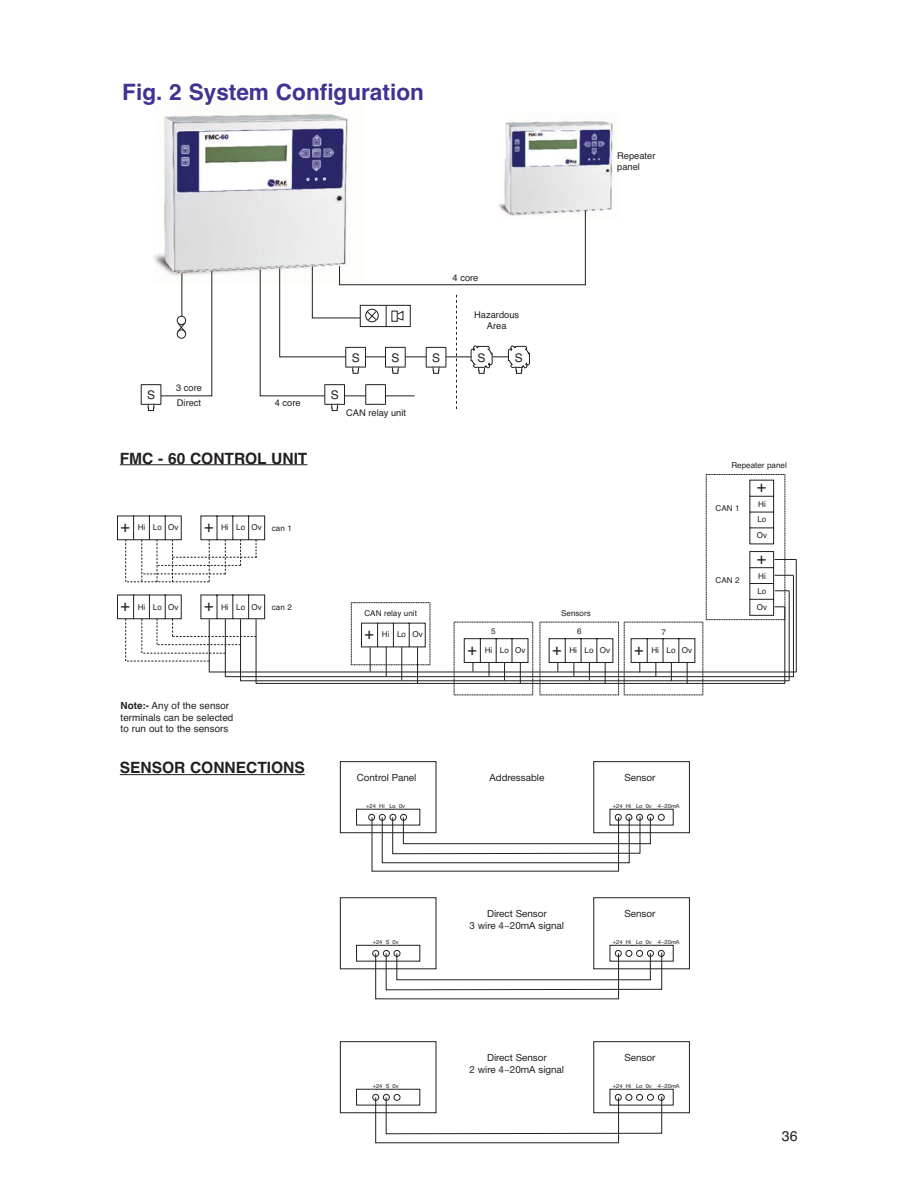
<style>
.page{position:relative;width:918px;height:1188px;background:#fff}
.page>*{position:absolute;margin:0;border:0;box-sizing:border-box;transform-origin:0 0}
.t1{font:700 22.5px "Helvetica";color:#413393}
.t2{font:16.2px "Helvetica";color:#231f20}
.t3{font:700 15.45px "Helvetica";color:#231f20}
.t4{font:14.1px "Helvetica";color:#231f20}
.t5{font:12px "Helvetica";color:#231f20}
.t6{font:9.9px "Helvetica Neue";color:#231f20}
.t7{font:9.9px/11.9px "Helvetica";color:#231f20}
.t8{font:9.3px/11.1px "Helvetica";color:#231f20}
.t9{font:8.1px/15.5px "Helvetica";color:#231f20}
.t10{font:5.7px "Helvetica Neue";color:#231f20}
.s1{font-weight:700}
.s2{font-size:16.2px}
</style>
<div class="page">
<img style="left:499px;top:121px;width:114px;height:100px">
<img style="left:153px;top:114px;width:197px;height:170px">
<svg style="left:141px;top:271px;width:71px;height:140px"></svg>
<svg style="left:260px;top:266px;width:326px;height:145px"></svg>
<hr style="left:585px;top:211px;width:1px;height:74px;background:#231f20">
<hr style="left:209px;top:619px;width:1px;height:53px;background:#231f20">
<hr style="left:225px;top:619px;width:1px;height:58px;background:#231f20">
<hr style="left:240px;top:619px;width:1px;height:62px;background:#231f20">
<hr style="left:256px;top:619px;width:1px;height:64px;background:#231f20">
<svg style="left:117px;top:515px;width:148px;height:67px"></svg>
<svg style="left:117px;top:594px;width:148px;height:68px"></svg>
<hr style="left:209px;top:672px;width:587px;height:1px;background:#231f20">
<hr style="left:225px;top:676px;width:569px;height:1px;background:#231f20">
<hr style="left:241px;top:680px;width:549px;height:1px;background:#231f20">
<hr style="left:256px;top:683px;width:529px;height:1px;background:#231f20">
<svg style="left:454px;top:622px;width:79px;height:74px"></svg>
<hr style="left:120px;top:464px;width:187px;height:1px;background:#231f20">
<hr style="left:120px;top:774px;width:185px;height:1px;background:#231f20">
<svg style="left:351px;top:602px;width:80px;height:74px"></svg>
<hr style="left:401px;top:647px;width:1px;height:33px;background:#231f20">
<hr style="left:417px;top:647px;width:1px;height:36px;background:#231f20">
<svg style="left:340px;top:761px;width:350px;height:73px"></svg>
<svg style="left:340px;top:816px;width:311px;height:136px"></svg>
<div style="left:372px;top:950px;width:7px;height:7px;border:1px solid #231f20;border-radius:50%"></div>
<div style="left:383px;top:950px;width:7px;height:7px;border:1px solid #231f20;border-radius:50%"></div>
<svg style="left:385px;top:897px;width:305px;height:93px"></svg>
<svg style="left:340px;top:952px;width:311px;height:162px"></svg>
<div style="left:372px;top:1094px;width:7px;height:7px;border:1px solid #231f20;border-radius:50%"></div>
<div style="left:383px;top:1094px;width:7px;height:7px;border:1px solid #231f20;border-radius:50%"></div>
<svg style="left:385px;top:1041px;width:305px;height:94px"></svg>
<svg style="left:540px;top:474px;width:256px;height:222px"></svg>
<hr style="left:796px;top:559px;width:1px;height:113px;background:#231f20">
<h1 class="t1" style="left:122px;top:84px;width:303px">Fig. 2 System Configuration</h1>
<p class="t8" style="left:617px;top:151px;width:40px">Repeater panel</p>
<p class="t8" style="left:453px;top:273px;width:27px">4 core</p>
<p class="t8" style="left:474px;top:310px;width:46px;text-align:center">Hazardous<br>Area</p>
<h3 class="t5" style="left:352px;top:353px;width:9px">S</h3>
<h3 class="t5" style="left:432px;top:353px;width:9px">S</h3>
<h3 class="t5" style="left:478px;top:353px;width:9px">S</h3>
<h3 class="t5" style="left:391px;top:353px;width:9px">S</h3>
<p class="t8" style="left:176px;top:382px;width:27px;line-height:14.5px">3 core<br>Direct</p>
<h3 class="t5" style="left:147px;top:390px;width:9px">S</h3>
<h3 class="t5" style="left:331px;top:390px;width:9px">S</h3>
<p class="t8" style="left:275px;top:398px;width:27px">4 core</p>
<p class="t8" style="left:346px;top:408px;width:61px">CAN relay unit</p>
<h3 class="t5" style="left:515px;top:353px;width:9px">S</h3>
<h3 class="t3" style="left:120px;top:452px;width:189px">FMC - 60 CONTROL UNIT</h3>
<h2 class="t2" style="left:121px;top:520px;width:11px">+</h2>
<h2 class="t2" style="left:204px;top:520px;width:11px">+</h2>
<p class="t9" style="left:138px;top:521px;width:42px">Hi Lo Ov</p>
<p class="t9" style="left:221px;top:521px;width:42px">Hi Lo Ov</p>
<p class="t9" style="left:272px;top:521px;width:21px">can 1</p>
<h2 class="t2" style="left:121px;top:599px;width:11px">+</h2>
<p class="t9" style="left:138px;top:600px;width:42px">Hi Lo Ov</p>
<h2 class="t2" style="left:204px;top:599px;width:11px">+</h2>
<p class="t9" style="left:221px;top:600px;width:42px">Hi Lo Ov</p>
<p class="t9" style="left:272px;top:600px;width:21px">can 2</p>
<p class="t7" style="left:121px;top:700px;width:114px"><span class="s1">Note:-</span> Any of the sensor terminals can be selected to run out to the sensors</p>
<h3 class="t3" style="left:120px;top:762px;width:186px">SENSOR CONNECTIONS</h3>
<p class="t9" style="left:365px;top:606px;width:54px">CAN relay unit</p>
<p class="t9" style="left:365px;top:628px;width:60px"><span class="s2">+</span> Hi Lo Ov</p>
<p class="t9" style="left:491px;top:625px;width:6px">5</p>
<p class="t9" style="left:561px;top:606px;width:31px">Sensors</p>
<p class="t9" style="left:577px;top:625px;width:6px">6</p>
<p class="t9" style="left:661px;top:625px;width:6px">7</p>
<h2 class="t2" style="left:467px;top:643px;width:11px">+</h2>
<h2 class="t2" style="left:552px;top:643px;width:11px">+</h2>
<h2 class="t2" style="left:634px;top:643px;width:11px">+</h2>
<p class="t9" style="left:485px;top:643px;width:42px">Hi Lo Ov</p>
<p class="t9" style="left:569px;top:643px;width:42px">Hi Lo Ov</p>
<p class="t9" style="left:651px;top:643px;width:42px">Hi Lo Ov</p>
<p class="t6" style="left:357px;top:774px;width:61px">Control Panel</p>
<p class="t10" style="left:366px;top:804px;width:40px">+24 Hi Lo 0v</p>
<p class="t6" style="left:489px;top:774px;width:56px">Addressable</p>
<p class="t6" style="left:624px;top:774px;width:32px">Sensor</p>
<p class="t10" style="left:613px;top:804px;width:68px">+24 Hi Lo 0v 4~20mA</p>
<p class="t9" style="left:731px;top:458px;width:57px">Repeater panel</p>
<p class="t9" style="left:716px;top:501px;width:26px">CAN 1</p>
<p class="t9" style="left:716px;top:573px;width:26px">CAN 2</p>
<h2 class="t2" style="left:769px;top:483px;width:11px;rotate:90deg">+</h2>
<p class="t9" style="left:757px;top:497px;width:12px">Hi<br>Lo<br>Ov</p>
<h2 class="t2" style="left:769px;top:555px;width:11px;rotate:90deg">+</h2>
<p class="t9" style="left:757px;top:569px;width:12px">Hi<br>Lo<br>Ov</p>
<p class="t10" style="left:373px;top:940px;width:27px">+24 S 0v</p>
<p class="t6" style="left:487px;top:910px;width:61px">Direct Sensor</p>
<p class="t6" style="left:624px;top:910px;width:32px">Sensor</p>
<p class="t6" style="left:470px;top:922px;width:96px">3 wire 4~20mA signal</p>
<p class="t10" style="left:613px;top:940px;width:68px">+24 Hi Lo 0v 4~20mA</p>
<p class="t10" style="left:373px;top:1084px;width:27px">+24 S 0v</p>
<p class="t6" style="left:487px;top:1054px;width:61px">Direct Sensor</p>
<p class="t6" style="left:624px;top:1054px;width:32px">Sensor</p>
<p class="t6" style="left:470px;top:1066px;width:96px">2 wire 4~20mA signal</p>
<p class="t10" style="left:613px;top:1084px;width:68px">+24 Hi Lo 0v 4~20mA</p>
<h3 class="t4" style="left:782px;top:1131px;width:17px">36</h3>
</div>
